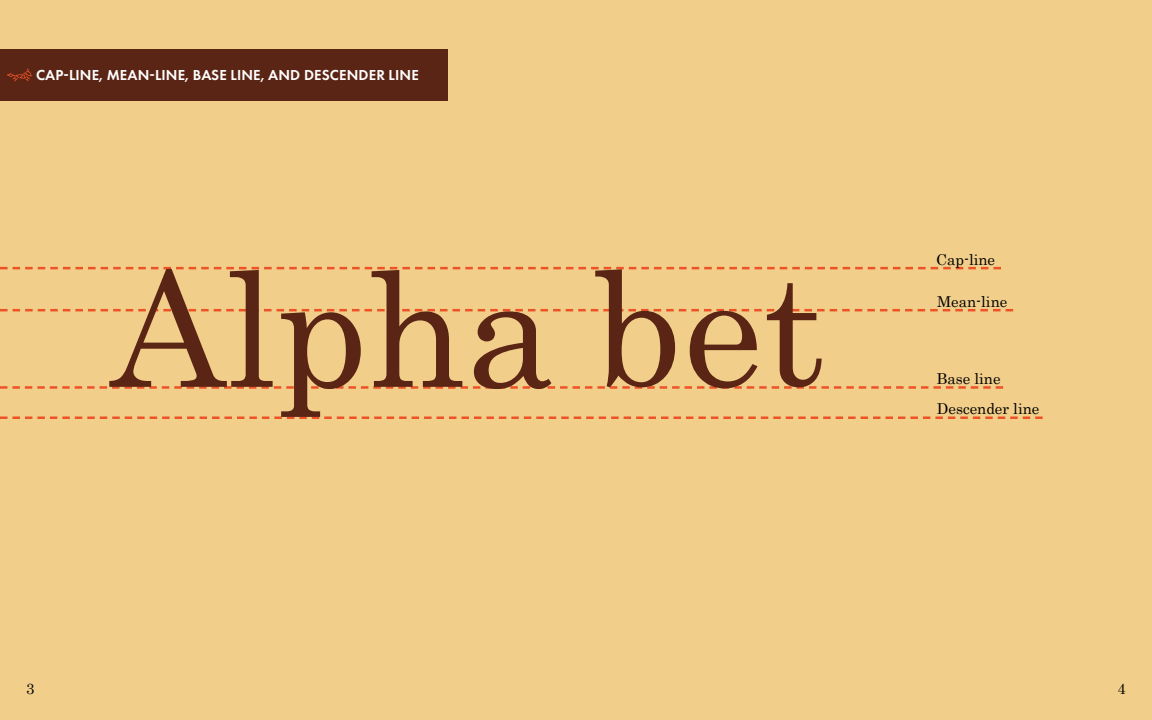
<style>
.page{position:relative;width:1152px;height:720px;background:#f1ce8a}
.page>*{position:absolute;margin:0;border:0;box-sizing:border-box;transform-origin:0 0}
.t1{font:160px "Century";color:#5b2515}
.t2{font:600 15px "Futura PT";letter-spacing:.01em;color:#fff}
.t3{font:15px "Century";color:#000}
</style>
<div class="page">
<svg style="left:0;top:386px;width:1003px;height:3px"></svg>
<svg style="left:0;top:309px;width:1013px;height:2px"></svg>
<svg style="left:0;top:416px;width:1043px;height:3px"></svg>
<svg style="left:0;top:267px;width:1001px;height:2px"></svg>
<div style="left:0;top:49px;width:448px;height:52px;background:#5b2515"></div>
<svg style="left:7px;top:68px;width:25px;height:14px"></svg>
<p class="t2" style="left:36px;top:65px;width:384px">CAP-LINE, MEAN-LINE, BASE LINE, AND DESCENDER LINE</p>
<p class="t1" style="left:110px;top:195px;width:716px">Alpha bet</p>
<p class="t3" style="left:936px;top:247px;width:60px">Cap-line</p>
<p class="t3" style="left:937px;top:289px;width:72px">Mean-line</p>
<p class="t3" style="left:937px;top:366px;width:65px">Base line</p>
<p class="t3" style="left:937px;top:396px;width:104px">Descender line</p>
<p class="t3" style="left:26px;top:676px;width:10px">3</p>
<p class="t3" style="left:1118px;top:676px;width:10px">4</p>
</div>
